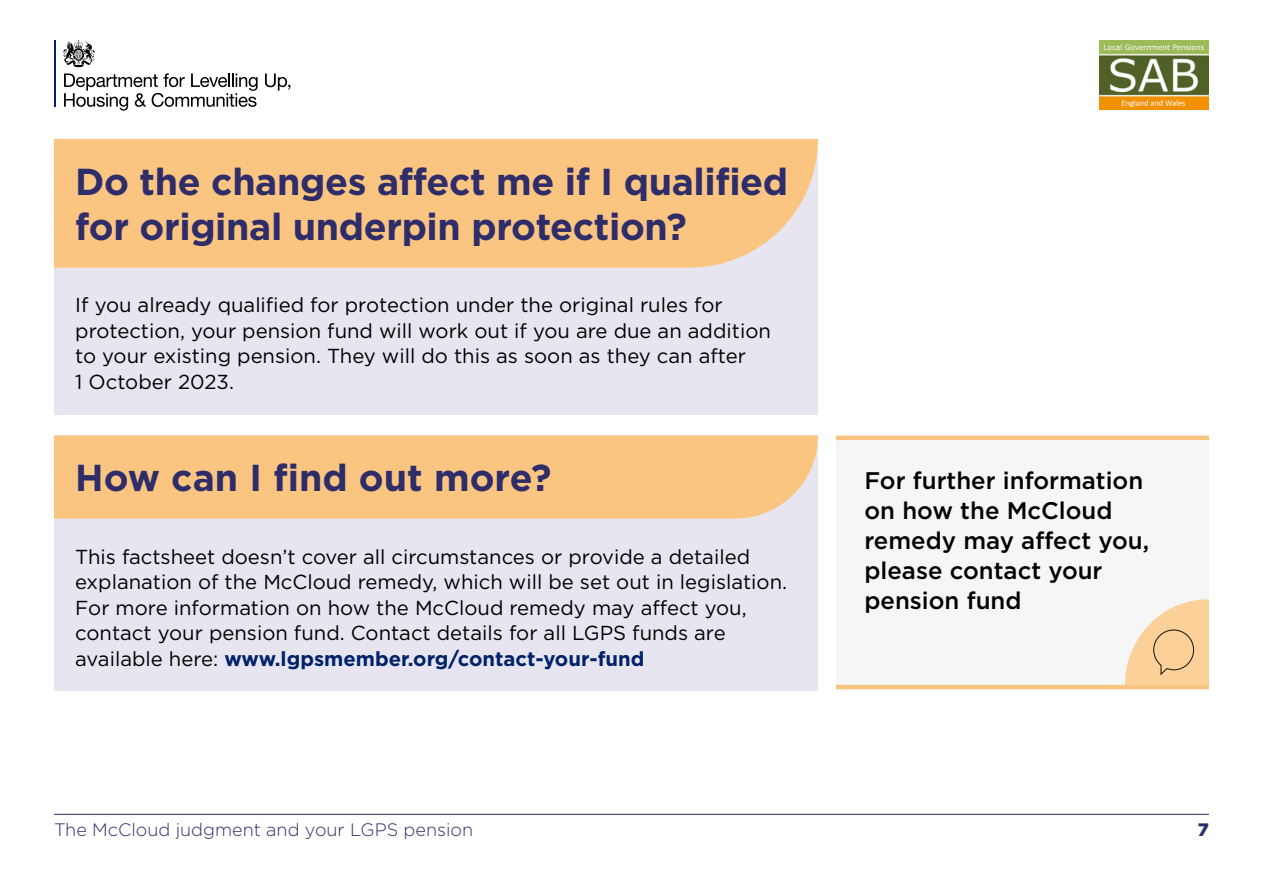
<style>
.page{position:relative;width:1263px;height:893px;background:#fff}
.page>*{position:absolute;margin:0;border:0;box-sizing:border-box;transform-origin:0 0}
.H1{font:700 37.5px/45px "Gotham";letter-spacing:-.01em;color:#2e2d6a}
.t1{font:500 24px/30px "Gotham";color:#000}
.Body{font:20.25px/25.5px "Gotham";color:#000}
.t2{font:300 18px "Gotham";color:#2e2d6a}
.t3{font:900 18px "Gotham";color:#2e2d6a}
.s1{font-weight:700;color:#00226a}
</style>
<div class="page">
<div style="left:54px;top:139px;width:764px;height:275px;background:#e7e5ef"></div>
<div style="left:54px;top:436px;width:764px;height:255px;background:#e7e5ef"></div>
<img style="left:1099px;top:41px;width:110px;height:69px">
<hr style="left:55px;top:40px;width:1px;height:67px;background:#00226a">
<svg style="left:265px;top:74px;width:25px;height:17px"></svg>
<svg style="left:64px;top:73px;width:194px;height:38px"></svg>
<svg style="left:62px;top:40px;width:33px;height:27px"></svg>
<hr style="left:54px;top:814px;width:1155px;height:1px;background:#2e2d6a">
<div style="left:54px;top:436px;width:764px;height:83px;background:#fac581"></div>
<div style="left:54px;top:139px;width:764px;height:129px;background:#fac581"></div>
<div style="left:836px;top:438px;width:373px;height:249px;background:#f6f6f6"></div>
<hr style="left:836px;top:436px;width:373px;height:4px;background:#fac581">
<hr style="left:836px;top:685px;width:373px;height:4px;background:#fac581">
<svg style="left:1125px;top:599px;width:84px;height:86px"></svg>
<p class="H1" style="left:75px;top:158px;width:714px">Do the changes affect me if I qualified for original underpin protection?</p>
<p class="Body" style="left:75px;top:292px;width:697px">If you already qualified for protection under the original rules for protection, your pension fund will work out if you are due an addition to your existing pension. They will do this as soon as they can after<br>1 October 2023.</p>
<p class="H1" style="left:75px;top:454px;width:478px">How can I find out more?</p>
<p class="Body" style="left:75px;top:543px;width:713px">This factsheet doesn’t cover all circumstances or provide a detailed explanation of the McCloud remedy, which will be set out in legislation.<br>For more information on how the McCloud remedy may affect you, contact your pension fund. Contact details for all LGPS funds are available here: <span class="s1">www.lgpsmember.org/contact-your-fund</span></p>
<p class="t1" style="left:864px;top:464px;width:286px">For further information on how the McCloud remedy may affect you, please contact your pension fund</p>
<p class="t2" style="left:54px;top:820px;width:421px">The McCloud judgment and your LGPS pension</p>
<p class="t3" style="left:1198px;top:819px;width:13px">7</p>
</div>
